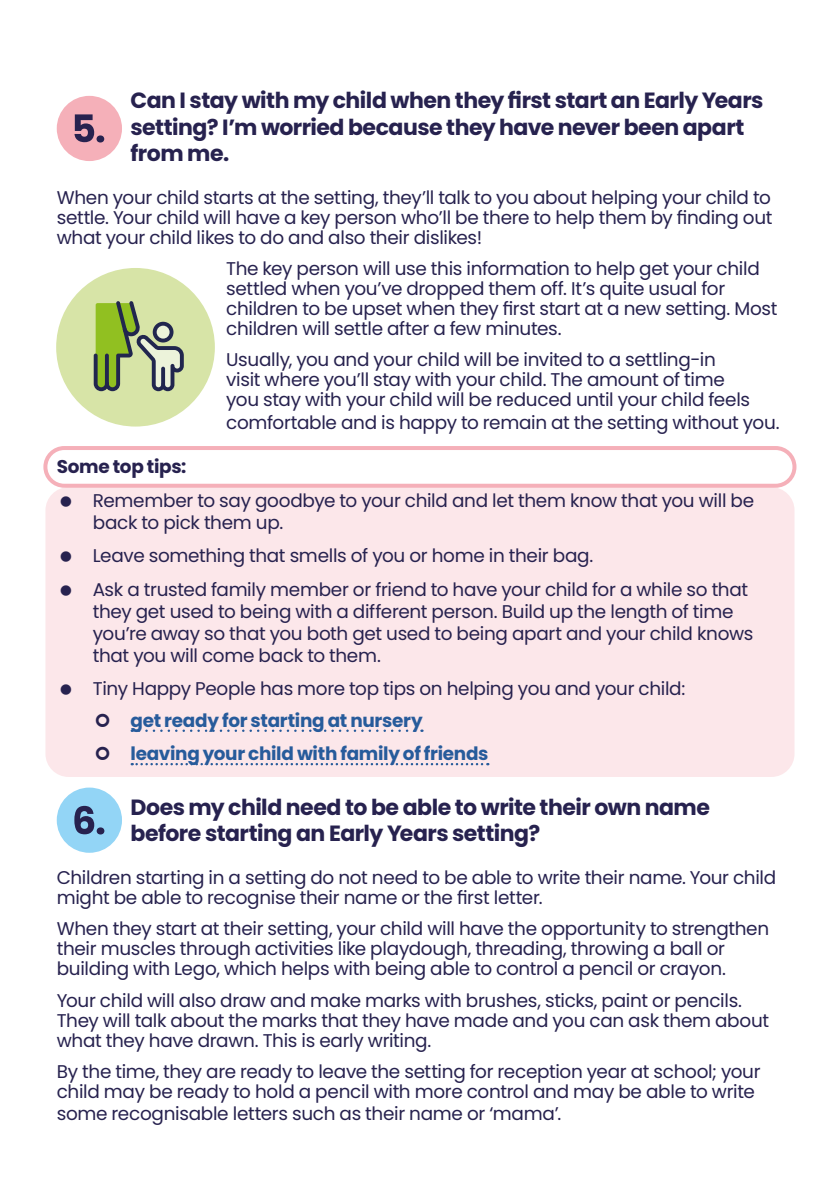
<style>
.page{position:relative;width:840px;height:1191px;background:#fff}
.page>*{position:absolute;margin:0;border:0;box-sizing:border-box;transform-origin:0 0}
.t1{font:700 22px/26.4px "Poppins";letter-spacing:-.025em;color:#27224f}
.LFH_Copy{font:18.4px/20px "Poppins";letter-spacing:-.015em;color:#27224f}
.LFH_Copy-2{font:700 18.4px "Poppins";letter-spacing:-.015em;color:#275b9b}
.LFH_Copy-3{font:700 18.4px "Poppins";letter-spacing:-.015em;color:#27224f}
.s1{font-family:"Poppins Bold 2";font-weight:400}
.s2{font-family:"Poppins Regular 2"}
</style>
<div class="page">
<div style="left:45px;top:487px;width:749px;height:290px;background:#fce7ea;border-radius:23px"></div>
<div style="left:43px;top:446px;width:753px;height:42px;border:4px solid #f5b0b9;border-radius:19px"></div>
<svg style="left:139px;top:729px;width:283px;height:3px"></svg>
<svg style="left:132px;top:763px;width:356px;height:2px"></svg>
<div style="left:57px;top:96px;width:65px;height:65px;background:#f5b0b9;border-radius:50%"></div>
<svg style="left:74px;top:114px;width:30px;height:28px"></svg>
<div style="left:57px;top:787px;width:65px;height:65px;background:#93d5f6;border-radius:50%"></div>
<svg style="left:74px;top:806px;width:30px;height:28px"></svg>
<div style="left:56px;top:268px;width:159px;height:158px;background:#d7e4a7;border-radius:79px"></div>
<svg style="left:94px;top:301px;width:90px;height:90px"></svg>
<svg style="left:161px;top:367px;width:4px;height:18px"></svg>
<h2 class="t1" style="left:130px;top:87px;width:634px"><span class="s1">Can I stay with my child when they first start an Early Years </span>setting? I’m worried because they have never been apart from me.</h2>
<p class="LFH_Copy" style="left:57px;top:187px;width:716px;text-align:justify">When your child starts at the setting, they’ll talk to you about helping your child to <span class="s2">settle. Your child will have a key person who’ll be there to help them by finding out </span>what your child likes to do and also their dislikes!</p>
<p class="LFH_Copy" style="left:226px;top:259px;width:552px">The key person will use this information to help get your child settled when you’ve dropped them off. It’s quite usual for <span class="s2">children to be upset when they first start at a new setting. Most </span>children will settle after a few minutes.</p>
<p class="LFH_Copy" style="left:226px;top:350px;width:525px">Usually, you and your child will be invited to a settling-in visit where you’ll stay with your child. The amount of time you stay with your child will be reduced until your child feels</p>
<p class="LFH_Copy" style="left:226px;top:412px;width:554px">comfortable and is happy to remain at the setting without you.</p>
<p class="LFH_Copy-3" style="left:57px;top:456px;width:131px">Some top tips:</p>
<p class="LFH_Copy" style="left:93px;top:489px;width:662px;line-height:22px">Remember to say goodbye to your child and let them know that you will be back to pick them up.</p>
<p class="LFH_Copy" style="left:93px;top:546px;width:502px">Leave something that smells of you or home in their bag.</p>
<p class="LFH_Copy" style="left:93px;top:578px;width:661px;line-height:22px">Ask a trusted family member or friend to have your child for a while so that they get used to being with a different person. Build up the length of time you’re away so that you both get used to being apart and your child knows that you will come back to them.</p>
<p class="LFH_Copy" style="left:93px;top:679px;width:593px">Tiny Happy People has more top tips on helping you and your child:</p>
<p class="LFH_Copy-2" style="left:130px;top:709px;width:293px">get ready for starting at nursery</p>
<p class="LFH_Copy-2" style="left:130px;top:743px;width:359px">leaving your child with family of friends</p>
<h2 class="t1" style="left:130px;top:794px;width:580px">Does my child need to be able to write their own name before starting an Early Years setting?</h2>
<p class="LFH_Copy" style="left:57px;top:867px;width:720px">Children starting in a setting do not need to be able to write their name. Your child <span class="s2">might be able to recognise their name or the first letter.</span></p>
<p class="LFH_Copy" style="left:57px;top:919px;width:713px">When they start at their setting, your child will have the opportunity to strengthen their muscles through activities like playdough, threading, throwing a ball or building with Lego, which helps with being able to control a pencil or crayon.</p>
<p class="LFH_Copy" style="left:57px;top:990px;width:713px">Your child will also draw and make marks with brushes, sticks, paint or pencils.<br>They will talk about the marks that they have made and you can ask them about what they have drawn. This is early writing.</p>
<p class="LFH_Copy" style="left:57px;top:1061px;width:705px">By the time, they are ready to leave the setting for reception year at school; your child may be ready to hold a pencil with more control and may be able to write</p>
<p class="LFH_Copy" style="left:57px;top:1103px;width:506px">some recognisable letters such as their name or ‘mama’.</p>
</div>
